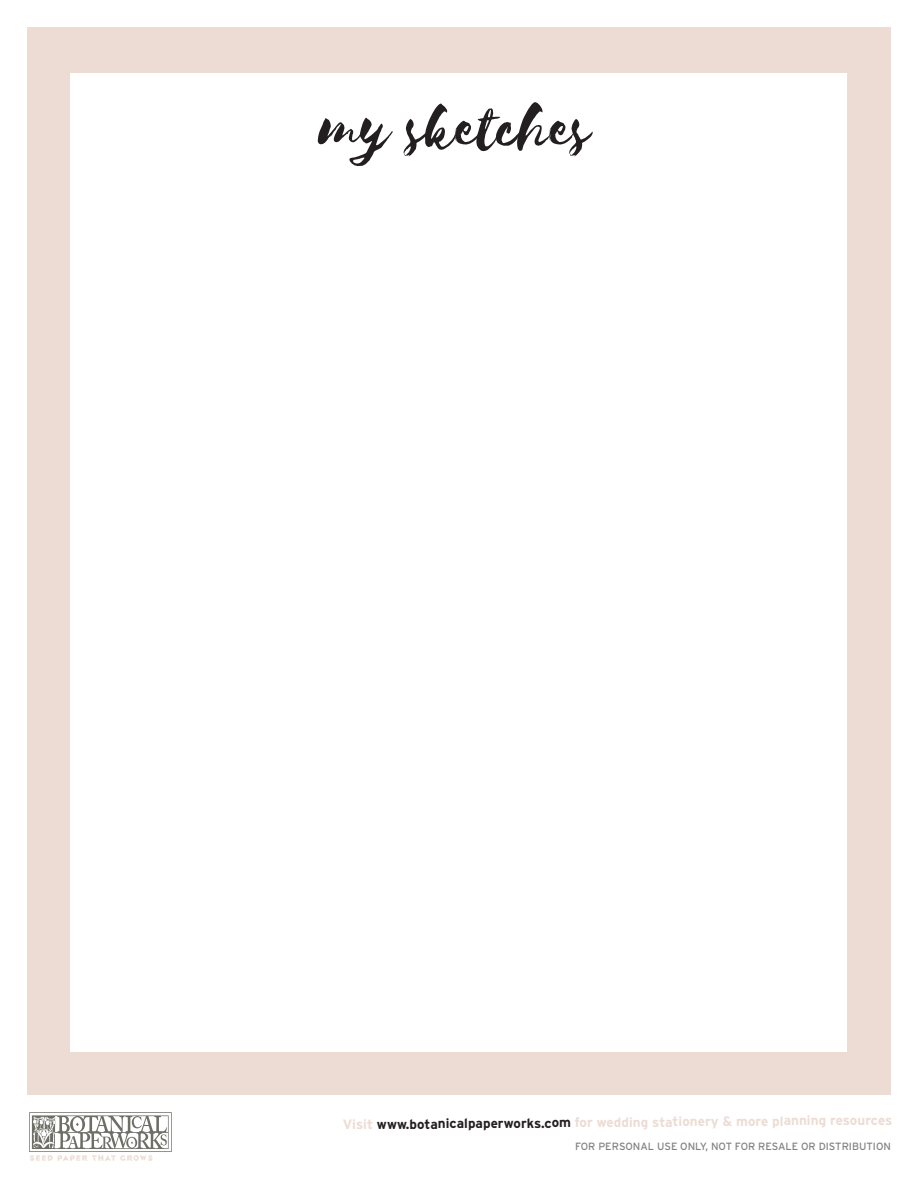
<style>
.page{position:relative;width:918px;height:1188px;background:#fff}
.page>*{position:absolute;margin:0;border:0;box-sizing:border-box;transform-origin:0 0}
.titles{font:67.5px "Selima";color:#231f20}
.t1{font:700 13.5px "Interstate";letter-spacing:-.01em;color:#ecdcd4}
.t2{font:10.5px "Interstate";color:#808285}
.s1{color:#231f20}
</style>
<div class="page">
<div style="left:27px;top:27px;width:864px;height:1068px;background:#ecdcd4"></div>
<div style="left:71px;top:73px;width:776px;height:979px;background:#fff"></div>
<svg style="left:29px;top:1112px;width:143px;height:49px"></svg>
<p class="titles" style="left:319px;top:91px;width:274px">my sketches</p>
<p class="t1" style="left:343px;top:1114px;width:551px">Visit <span class="s1">www.botanicalpaperworks.com</span> for wedding stationery &amp; more planning resources</p>
<p class="t2" style="left:575px;top:1140px;width:317px">FOR PERSONAL USE ONLY, NOT FOR RESALE OR DISTRIBUTION</p>
</div>
